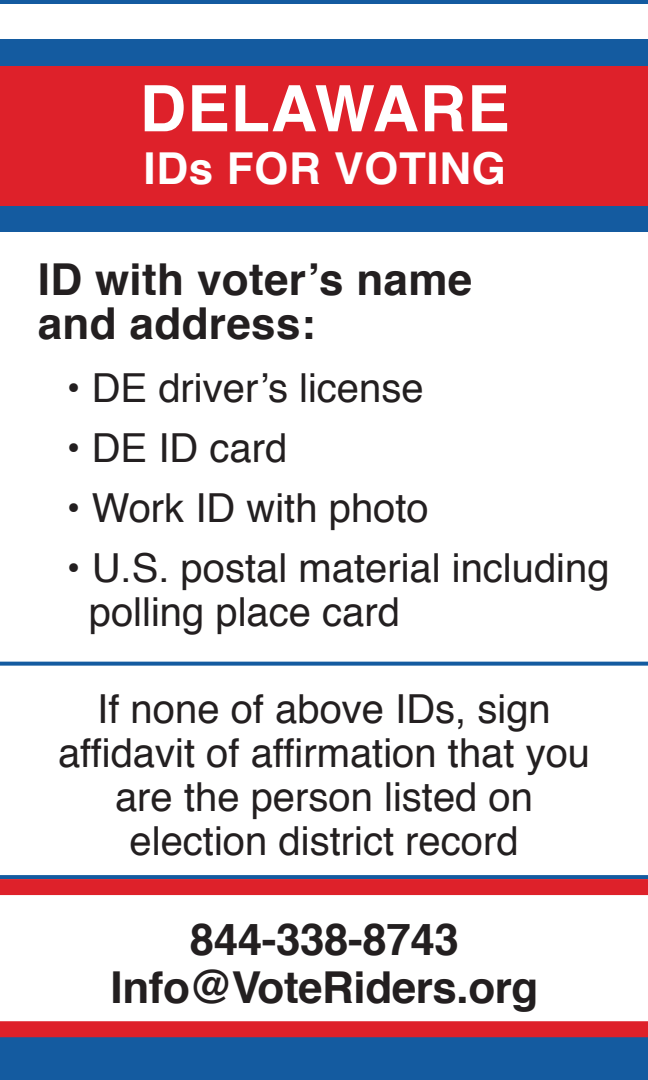
<style>
.page{position:relative;width:648px;height:1080px;background:#fff}
.page>*{position:absolute;margin:0;border:0;box-sizing:border-box;transform-origin:0 0}
.t1{font:700 64px "Helvetica";letter-spacing:.015em;color:#fff}
.t2{font:700 44px/48px "Helvetica";letter-spacing:-.01em;color:#231f20;text-align:center}
.t3{font:700 44px/44px "Helvetica";letter-spacing:.01em;color:#231f20}
.t4{font:700 44px "Helvetica";letter-spacing:.015em;color:#fff}
.t5{font:40px/44px "Helvetica";color:#231f20}
</style>
<div class="page">
<div style="left:0;top:39px;width:648px;height:193px;background:#145ba0"></div>
<div style="left:0;top:66px;width:648px;height:140px;background:#de212a"></div>
<div style="left:0;top:1036px;width:648px;height:44px;background:#145ba0"></div>
<svg style="left:0;top:875px;width:648px;height:4px;fill:#145ba0"></svg>
<svg style="left:0;top:662px;width:648px;height:4px;fill:#145ba0"></svg>
<hr style="left:0;top:0;width:648px;height:4px;background:#145ba0">
<div style="left:0;top:879px;width:648px;height:16px;background:#de212a"></div>
<div style="left:0;top:1021px;width:648px;height:16px;background:#de212a"></div>
<h1 class="t1" style="left:140px;top:57px;width:371px">DELAWARE</h1>
<p class="t4" style="left:144px;top:133px;width:364px">IDs FOR VOTING</p>
<p class="t3" style="left:38px;top:258px;width:436px">ID with voter’s name and address:</p>
<p class="t5" style="left:67px;top:367px;width:359px">• DE driver’s license</p>
<p class="t5" style="left:67px;top:427px;width:222px">• DE ID card</p>
<p class="t5" style="left:67px;top:487px;width:364px">• Work ID with photo</p>
<p class="t5" style="left:89px;top:547px;width:522px;text-indent:-22px">• U.S. postal material including polling place card</p>
<p class="t5" style="left:58px;top:688px;width:534px;text-align:center">If none of above IDs, sign affidavit of affirmation that you are the person listed on election district record</p>
<p class="t2" style="left:111px;top:916px;width:429px">844-338-8743<br>Info@VoteRiders.org</p>
</div>
